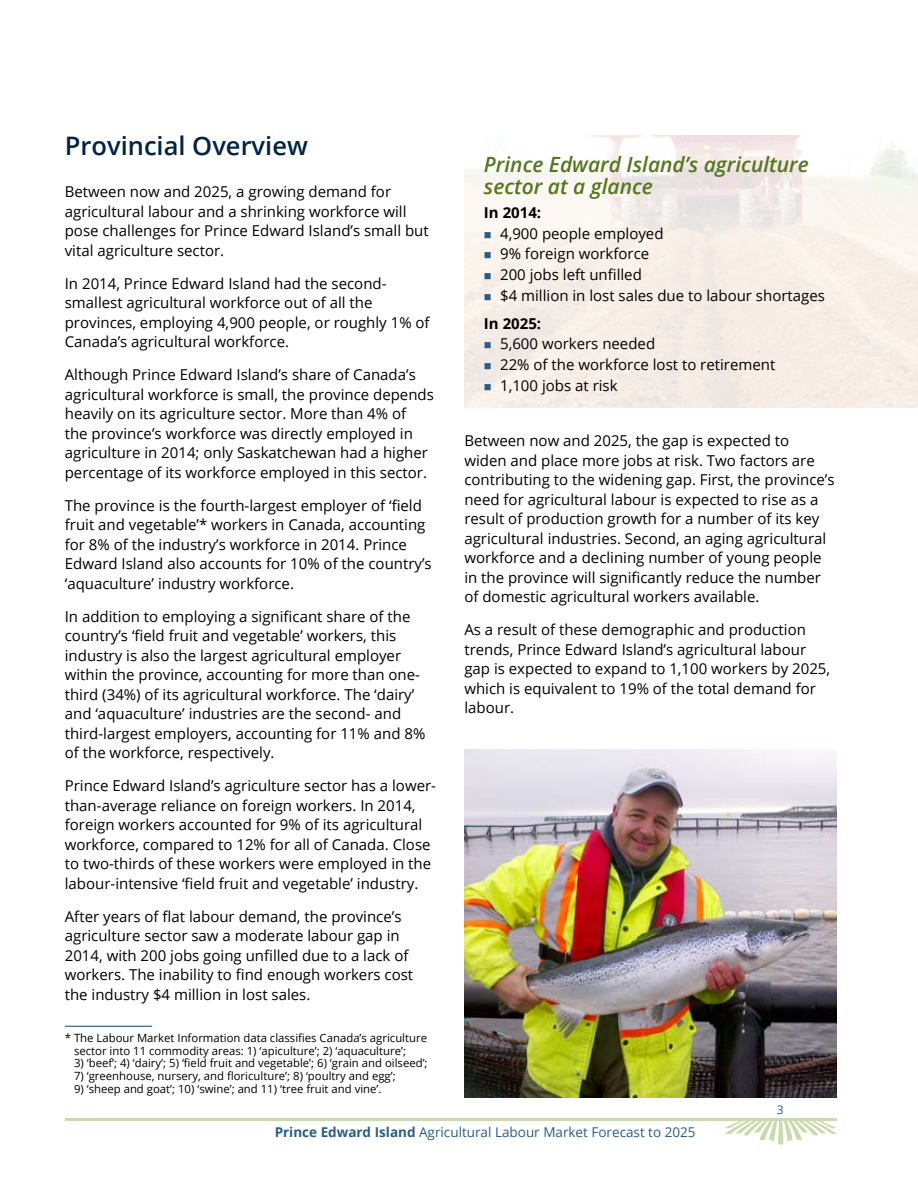
<style>
.page{position:relative;width:918px;height:1188px;background:#fff}
.page>*{position:absolute;margin:0;border:0;box-sizing:border-box;transform-origin:0 0}
.t1{font:600 25.5px "Open Sans";color:#002544}
.t2{font:italic 600 21px/22.5px "Open Sans";color:#54771e}
.t3{font:15px/19.5px "Open Sans";color:#000}
.t4{font:700 15px "Open Sans";color:#000}
.t5{font:13.5px "Open Sans";color:#285d86}
.t6{font:12px "Open Sans";color:#285d86}
.t7{font:11.4px/12.8px "Open Sans";color:#000}
.s1{font-weight:700}
</style>
<div class="page">
<svg style="left:725px;top:1121px;width:112px;height:24px"></svg>
<hr style="left:65px;top:1118px;width:772px;height:3px;background:#c9daac">
<img style="left:464px;top:749px;width:373px;height:349px">
<hr style="left:65px;top:1026px;width:87px;height:1px;background:#00457c">
<svg style="left:485px;top:232px;width:6px;height:6px"></svg>
<svg style="left:485px;top:252px;width:6px;height:7px"></svg>
<svg style="left:485px;top:273px;width:6px;height:6px"></svg>
<svg style="left:485px;top:294px;width:6px;height:6px"></svg>
<svg style="left:485px;top:342px;width:6px;height:7px"></svg>
<svg style="left:485px;top:363px;width:6px;height:6px"></svg>
<svg style="left:485px;top:384px;width:6px;height:6px"></svg>
<h1 class="t1" style="left:65px;top:128px;width:245px">Provincial Overview</h1>
<p class="t3" style="left:65px;top:182px;width:365px">Between now and 2025, a growing demand for agricultural labour and a shrinking workforce will pose challenges for Prince Edward Island’s small but vital agriculture sector.</p>
<p class="t3" style="left:65px;top:273px;width:366px">In 2014, Prince Edward Island had the second&shy;smallest agricultural workforce out of all the provinces, employing 4,900 people, or roughly 1% of Canada’s agricultural workforce.</p>
<p class="t3" style="left:65px;top:365px;width:371px">Although Prince Edward Island’s share of Canada’s agricultural workforce is small, the province depends heavily on its agriculture sector. More than 4% of<br>the province’s workforce was directly employed in agriculture in 2014; only Saskatchewan had a higher percentage of its workforce employed in this sector.</p>
<p class="t3" style="left:65px;top:495px;width:368px">The province is the fourth-largest employer of ‘field fruit and vegetable’* workers in Canada, accounting for 8% of the industry’s workforce in 2014. Prince Edward Island also accounts for 10% of the country’s ‘aquaculture’ industry workforce.</p>
<p class="t3" style="left:65px;top:606px;width:362px">In addition to employing a significant share of the country’s ‘field fruit and vegetable’ workers, this industry is also the largest agricultural employer within the province, accounting for more than one&shy;third (34%) of its agricultural workforce. The ‘dairy’ and ‘aquaculture’ industries are the second- and third-largest employers, accounting for 11% and 8% of the workforce, respectively.</p>
<p class="t3" style="left:65px;top:776px;width:373px">Prince Edward Island’s agriculture sector has a lower&shy;than-average reliance on foreign workers. In 2014, foreign workers accounted for 9% of its agricultural workforce, compared to 12% for all of Canada. Close to two-thirds of these workers were employed in the labour-intensive ‘field fruit and vegetable’ industry.</p>
<p class="t3" style="left:65px;top:906px;width:350px">After years of flat labour demand, the province’s agriculture sector saw a moderate labour gap in 2014, with 200 jobs going unfilled due to a lack of workers. The inability to find enough workers cost the industry $4 million in lost sales.</p>
<p class="t7" style="left:74px;top:1031px;width:355px;text-indent:-9px">* The Labour Market Information data classifies Canada’s agriculture sector into 11 commodity areas: 1) ‘apiculture’; 2) ‘aquaculture’;</p>
<p class="t7" style="left:74px;top:1057px;width:355px">3) ‘beef’; 4) ‘dairy’; 5) ‘field fruit and vegetable’; 6) ‘grain and oilseed’;</p>
<p class="t7" style="left:74px;top:1069px;width:323px">7) ‘greenhouse, nursery, and floriculture’; 8) ‘poultry and egg’;</p>
<p class="t7" style="left:74px;top:1082px;width:309px">9) ‘sheep and goat’; 10) ‘swine’; and 11) ‘tree fruit and vine’.</p>
<h2 class="t2" style="left:484px;top:153px;width:326px">Prince Edward Island’s agriculture sector at a glance</h2>
<p class="t4" style="left:484px;top:202px;width:59px">In 2014:</p>
<p class="t3" style="left:500px;top:222px;width:326px;line-height:20.9px">4,900 people employed<br>9% foreign workforce<br>200 jobs left unfilled<br>$4 million in lost sales due to labour shortages</p>
<p class="t4" style="left:484px;top:312px;width:59px">In 2025:</p>
<p class="t3" style="left:500px;top:333px;width:277px;line-height:20.9px">5,600 workers needed<br>22% of the workforce lost to retirement<br>1,100 jobs at risk</p>
<p class="t3" style="left:464px;top:430px;width:372px">Between now and 2025, the gap is expected to widen and place more jobs at risk. Two factors are contributing to the widening gap. First, the province’s need for agricultural labour is expected to rise as a result of production growth for a number of its key agricultural industries. Second, an aging agricultural workforce and a declining number of young people in the province will significantly reduce the number of domestic agricultural workers available.</p>
<p class="t3" style="left:464px;top:619px;width:367px">As a result of these demographic and production trends, Prince Edward Island’s agricultural labour gap is expected to expand to 1,100 workers by 2025, which is equivalent to 19% of the total demand for labour.</p>
<p class="t6" style="left:777px;top:1102px;width:8px">3</p>
<p class="t5" style="left:275px;top:1123px;width:422px"><span class="s1">Prince Edward Island</span> Agricultural Labour Market Forecast to 2025</p>
</div>
